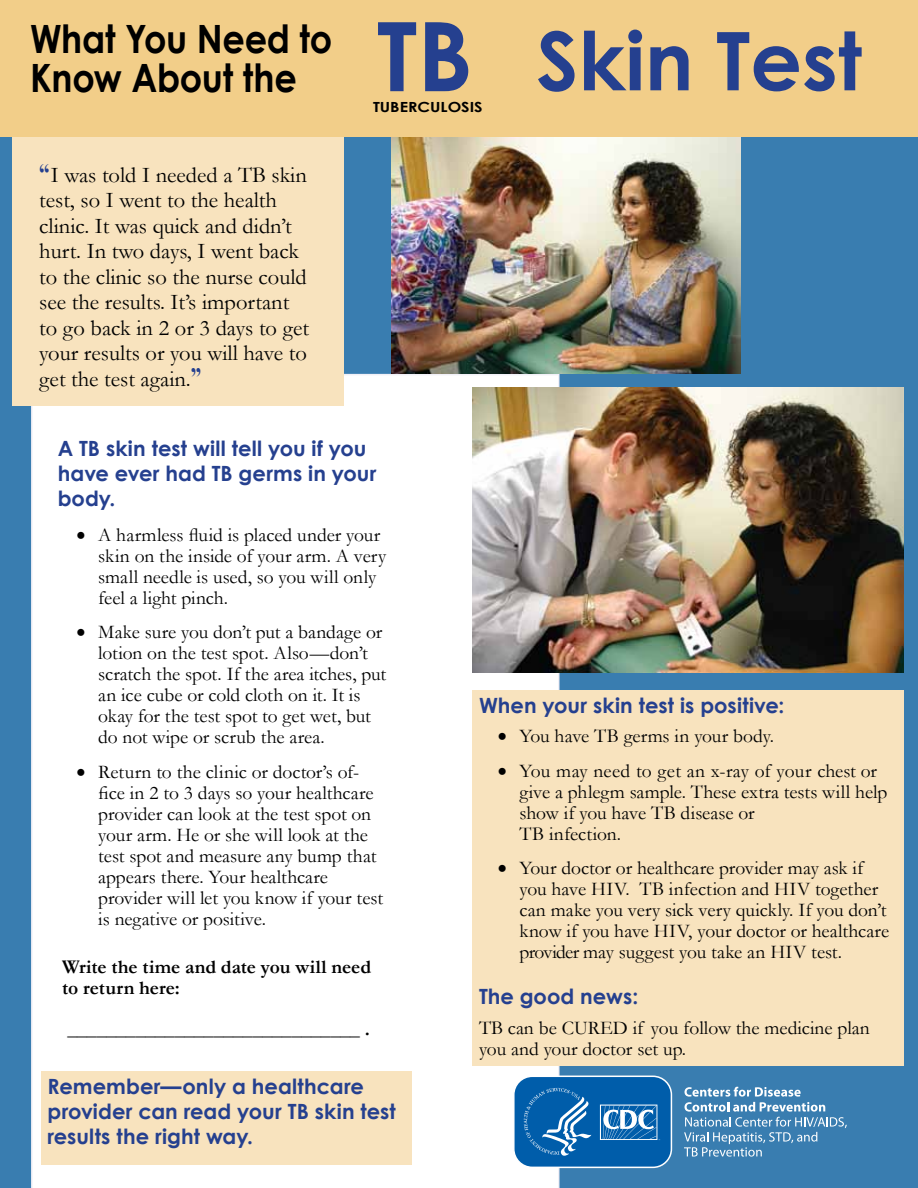
<style>
.page{position:relative;width:918px;height:1188px;background:#fff}
.page>*{position:absolute;margin:0;border:0;box-sizing:border-box;transform-origin:0 0}
.t1{font:700 96px "Century Gothic";color:#25408f}
.t2{font:700 81px "Century Gothic";color:#25408f}
.t3{font:700 39px/39px "Century Gothic";letter-spacing:-.005em;color:#000;scale:.9 1}
.pull_quote{font:22.5px/25.5px "Garamond";color:#000}
.t4{font:700 21px/25.2px "Century Gothic";letter-spacing:.005em;color:#25408f}
.bullet_text_fact_she{font:19.5px/21px "Garamond";color:#000}
.bullet_text_fact_she-2{font:700 19.5px/21px "Garamond";color:#000}
.body_text{font:19.5px/21px "Garamond";color:#000}
.t5{font:700 13.95px "Century Gothic";color:#000;scale:1.16 1}
.s1{font-family:"Times New Roman";font-weight:700;font-size:26.25px;color:#25408f}
</style>
<div class="page">
<div style="left:0;top:137px;width:918px;height:1051px;background:#397db0"></div>
<div style="left:31px;top:374px;width:529px;height:814px;background:#fff"></div>
<svg style="left:684px;top:1087px;width:163px;height:70px"></svg>
<svg style="left:512px;top:1075px;width:161px;height:94px;background:#2b78b8"></svg>
<div style="left:12px;top:135px;width:332px;height:271px;background:#f8e3be"></div>
<img style="left:391px;top:137px;width:349px;height:236px">
<img style="left:472px;top:388px;width:431px;height:285px">
<div style="left:0;top:0;width:918px;height:137px;background:#f2ce89"></div>
<div style="left:41px;top:1071px;width:370px;height:93px;background:#f8e3be"></div>
<div style="left:472px;top:690px;width:431px;height:375px;background:#f8e3be"></div>
<p class="t3" style="left:30px;top:18px;width:337px">What You Need to<br>Know About the</p>
<p class="pull_quote" style="left:39px;top:162px;width:271px"><span class="s1">“</span>I was told I needed a TB skin test, so I went to the health clinic. It was quick and didn’t hurt. In two days, I went back to the clinic so the nurse could see the results. It’s important to go back in 2 or 3 days to get your results or you will have to get the test again.<span class="s1">”</span></p>
<p class="t1" style="left:377px;top:-17px;width:97px">TB</p>
<p class="t5" style="left:373px;top:97px;width:96px">TUBERCULOSIS</p>
<p class="t2" style="left:536px;top:-1px;width:327px">Skin Test</p>
<p class="t4" style="left:58px;top:435px;width:320px">A TB skin test will tell you if you have ever had TB germs in your body.</p>
<p class="bullet_text_fact_she" style="left:98px;top:524px;width:289px;text-indent:-22px">• A harmless fluid is placed under your skin on the inside of your arm. A very small needle is used, so you will only feel a light pinch.</p>
<p class="bullet_text_fact_she" style="left:98px;top:621px;width:289px;text-indent:-22px">• Make sure you don’t put a bandage or lotion on the test spot. Also—don’t scratch the spot. If the area itches, put an ice cube or cold cloth on it. It is okay for the test spot to get wet, but do not wipe or scrub the area.</p>
<p class="bullet_text_fact_she" style="left:98px;top:761px;width:286px;text-indent:-22px">• Return to the clinic or doctor’s of&shy;fice in 2 to 3 days so your healthcare provider can look at the test spot on your arm. He or she will look at the test spot and measure any bump that appears there. Your healthcare provider will let you know if your test is negative or positive.</p>
<p class="bullet_text_fact_she-2" style="left:62px;top:956px;width:310px">Write the time and date you will need to return here:</p>
<p class="bullet_text_fact_she-2" style="left:67px;top:1019px;width:304px">______________________________ .</p>
<p class="t4" style="left:47px;top:1072px;width:350px">Remember—only a healthcare provider can read your TB skin test results the right way.</p>
<p class="t4" style="left:479px;top:691px;width:307px">When your skin test is positive:</p>
<p class="bullet_text_fact_she" style="left:498px;top:725px;width:278px">• You have TB germs in your body.</p>
<p class="bullet_text_fact_she" style="left:520px;top:760px;width:369px;text-indent:-22px">• You may need to get an x-ray of your chest or give a phlegm sample. These extra tests will help show if you have TB disease or<br>TB infection.</p>
<p class="bullet_text_fact_she" style="left:520px;top:857px;width:371px;text-indent:-22px">• Your doctor or healthcare provider may ask if you have HIV. TB infection and HIV together can make you very sick very quickly. If you don’t know if you have HIV, your doctor or healthcare provider may suggest you take an HIV test.</p>
<p class="t4" style="left:479px;top:983px;width:161px">The good news:</p>
<p class="body_text" style="left:479px;top:1017px;width:392px">TB can be CURED if you follow the medicine plan you and your doctor set up.</p>
</div>
